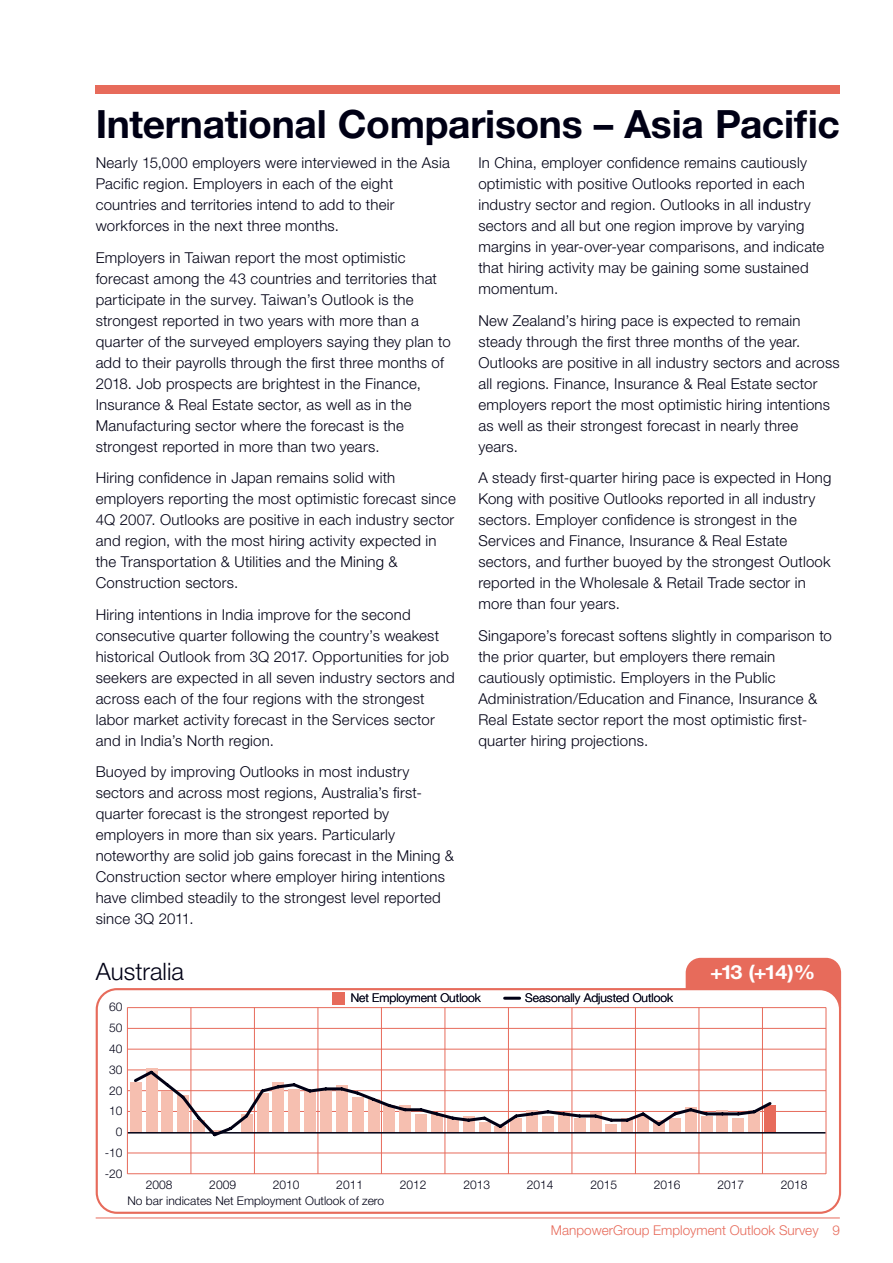
<style>
.page{position:relative;width:893px;height:1263px;background:#fff}
.page>*{position:absolute;margin:0;border:0;box-sizing:border-box;transform-origin:0 0}
.Section_Headings{font:700 39px "Helvetica Neue LT Std";letter-spacing:-.01em;color:#000015}
.t1{font:300 24px "Helvetica Neue LT Std";color:#000015}
.t2{font:700 19.5px "Helvetica Neue LT Std";color:#fff;scale:1.1 1}
.TEXT{font:300 15px/21px "Helvetica Neue LT Std";letter-spacing:.015em;color:#000015}
.t3{font:300 13.5px "Helvetica Neue LT Std";color:#e76b5b}
.t4{font:300 12px "Helvetica Neue LT Std";color:#000015}
</style>
<div class="page">
<hr style="left:96px;top:1217px;width:744px;height:1px;background:#e76b5b">
<div style="left:96px;top:85px;width:744px;height:9px;background:#e76b5b"></div>
<div style="left:686px;top:958px;width:155px;height:64px;background:#e76b5b;border-radius:15px"></div>
<svg style="left:96px;top:988px;width:745px;height:226px"></svg>
<hr style="left:505px;top:997px;width:15px;height:3px;background:#000015">
<div style="left:332px;top:992px;width:13px;height:13px;background:#e76b5b"></div>
<hr style="left:127px;top:1173px;width:699px;height:1px;background:#e76b5b">
<hr style="left:127px;top:1153px;width:699px;height:1px;background:#e76b5b">
<hr style="left:127px;top:1111px;width:699px;height:1px;background:#e76b5b">
<hr style="left:127px;top:1090px;width:699px;height:1px;background:#e76b5b">
<hr style="left:127px;top:1070px;width:699px;height:1px;background:#e76b5b">
<hr style="left:127px;top:1049px;width:699px;height:1px;background:#e76b5b">
<hr style="left:127px;top:1028px;width:699px;height:1px;background:#e76b5b">
<hr style="left:127px;top:1007px;width:699px;height:1px;background:#e76b5b">
<div style="left:130px;top:1083px;width:11px;height:50px;background:#f6bfb0"></div>
<div style="left:764px;top:1106px;width:12px;height:27px;background:#e76b5b"></div>
<hr style="left:127px;top:1007px;width:1px;height:167px;background:#e76b5b">
<hr style="left:191px;top:1007px;width:1px;height:167px;background:#e76b5b">
<hr style="left:254px;top:1007px;width:1px;height:167px;background:#e76b5b">
<hr style="left:318px;top:1007px;width:1px;height:167px;background:#e76b5b">
<hr style="left:381px;top:1007px;width:1px;height:167px;background:#e76b5b">
<hr style="left:445px;top:1007px;width:1px;height:167px;background:#e76b5b">
<hr style="left:508px;top:1007px;width:1px;height:167px;background:#e76b5b">
<hr style="left:572px;top:1007px;width:1px;height:167px;background:#e76b5b">
<hr style="left:635px;top:1007px;width:1px;height:167px;background:#e76b5b">
<hr style="left:699px;top:1007px;width:1px;height:167px;background:#e76b5b">
<hr style="left:762px;top:1007px;width:1px;height:167px;background:#e76b5b">
<hr style="left:826px;top:1007px;width:1px;height:167px;background:#e76b5b">
<hr style="left:128px;top:1132px;width:697px;height:1px;background:#000015">
<svg style="left:131px;top:1068px;width:643px;height:71px"></svg>
<p class="Section_Headings" style="left:96px;top:100px;width:746px">International Comparisons – Asia Pacific</p>
<p class="TEXT" style="left:478px;top:152px;width:347px">In China, employer confidence remains cautiously optimistic with positive Outlooks reported in each industry sector and region. Outlooks in all industry sectors and all but one region improve by varying margins in year-over-year comparisons, and indicate that hiring activity may be gaining some sustained momentum.</p>
<p class="TEXT" style="left:478px;top:309px;width:363px">New Zealand’s hiring pace is expected to remain steady through the first three months of the year.<br>Outlooks are positive in all industry sectors and across all regions. Finance, Insurance &amp; Real Estate sector employers report the most optimistic hiring intentions as well as their strongest forecast in nearly three years.</p>
<p class="TEXT" style="left:478px;top:467px;width:355px">A steady first-quarter hiring pace is expected in Hong Kong with positive Outlooks reported in all industry sectors. Employer confidence is strongest in the Services and Finance, Insurance &amp; Real Estate sectors, and further buoyed by the strongest Outlook reported in the Wholesale &amp; Retail Trade sector in more than four years.</p>
<p class="TEXT" style="left:478px;top:624px;width:355px">Singapore’s forecast softens slightly in comparison to the prior quarter, but employers there remain cautiously optimistic. Employers in the Public Administration/Education and Finance, Insurance &amp; Real Estate sector report the most optimistic first&shy;quarter hiring projections.</p>
<p class="TEXT" style="left:96px;top:152px;width:356px">Nearly 15,000 employers were interviewed in the Asia Pacific region. Employers in each of the eight countries and territories intend to add to their workforces in the next three months.</p>
<p class="TEXT" style="left:96px;top:246px;width:357px">Employers in Taiwan report the most optimistic forecast among the 43 countries and territories that participate in the survey. Taiwan’s Outlook is the strongest reported in two years with more than a quarter of the surveyed employers saying they plan to add to their payrolls through the first three months of 2018. Job prospects are brightest in the Finance, Insurance &amp; Real Estate sector, as well as in the Manufacturing sector where the forecast is the strongest reported in more than two years.</p>
<p class="TEXT" style="left:96px;top:467px;width:362px">Hiring confidence in Japan remains solid with employers reporting the most optimistic forecast since 4Q 2007. Outlooks are positive in each industry sector and region, with the most hiring activity expected in the Transportation &amp; Utilities and the Mining &amp; Construction sectors.</p>
<p class="TEXT" style="left:96px;top:603px;width:361px">Hiring intentions in India improve for the second consecutive quarter following the country’s weakest historical Outlook from 3Q 2017. Opportunities for job seekers are expected in all seven industry sectors and across each of the four regions with the strongest labor market activity forecast in the Services sector and in India’s North region.</p>
<p class="TEXT" style="left:96px;top:761px;width:360px">Buoyed by improving Outlooks in most industry sectors and across most regions, Australia’s first&shy;quarter forecast is the strongest reported by employers in more than six years. Particularly noteworthy are solid job gains forecast in the Mining &amp; Construction sector where employer hiring intentions have climbed steadily to the strongest level reported since 3Q 2011.</p>
<p class="t1" style="left:96px;top:957px;width:90px">Australia</p>
<p class="t2" style="left:710px;top:960px;width:97px">+13 (+14)%</p>
<p class="t4" style="left:351px;top:991px;width:132px">Net Employment Outlook</p>
<p class="t4" style="left:525px;top:991px;width:150px">Seasonally Adjusted Outlook</p>
<p class="t4" style="left:109px;top:999px;width:15px">60</p>
<p class="t4" style="left:109px;top:1020px;width:15px">50</p>
<p class="t4" style="left:109px;top:1041px;width:15px">40</p>
<p class="t4" style="left:109px;top:1062px;width:15px">30</p>
<p class="t4" style="left:109px;top:1083px;width:15px">20</p>
<p class="t4" style="left:109px;top:1104px;width:15px">10</p>
<p class="t4" style="left:116px;top:1125px;width:8px">0</p>
<p class="t4" style="left:105px;top:1145px;width:19px">-10</p>
<p class="t4" style="left:105px;top:1166px;width:19px">-20</p>
<p class="t4" style="left:146px;top:1177px;width:28px">2008</p>
<p class="t4" style="left:209px;top:1177px;width:28px">2009</p>
<p class="t4" style="left:273px;top:1177px;width:28px">2010</p>
<p class="t4" style="left:336px;top:1177px;width:28px">2011</p>
<p class="t4" style="left:400px;top:1177px;width:28px">2012</p>
<p class="t4" style="left:463px;top:1177px;width:28px">2013</p>
<p class="t4" style="left:527px;top:1177px;width:28px">2014</p>
<p class="t4" style="left:590px;top:1177px;width:28px">2015</p>
<p class="t4" style="left:654px;top:1177px;width:28px">2016</p>
<p class="t4" style="left:717px;top:1177px;width:28px">2017</p>
<p class="t4" style="left:781px;top:1177px;width:28px">2018</p>
<p class="t4" style="left:127px;top:1194px;width:258px">No bar indicates Net Employment Outlook of zero</p>
<p class="t3" style="left:551px;top:1222px;width:290px">ManpowerGroup Employment Outlook Survey 9</p>
</div>
